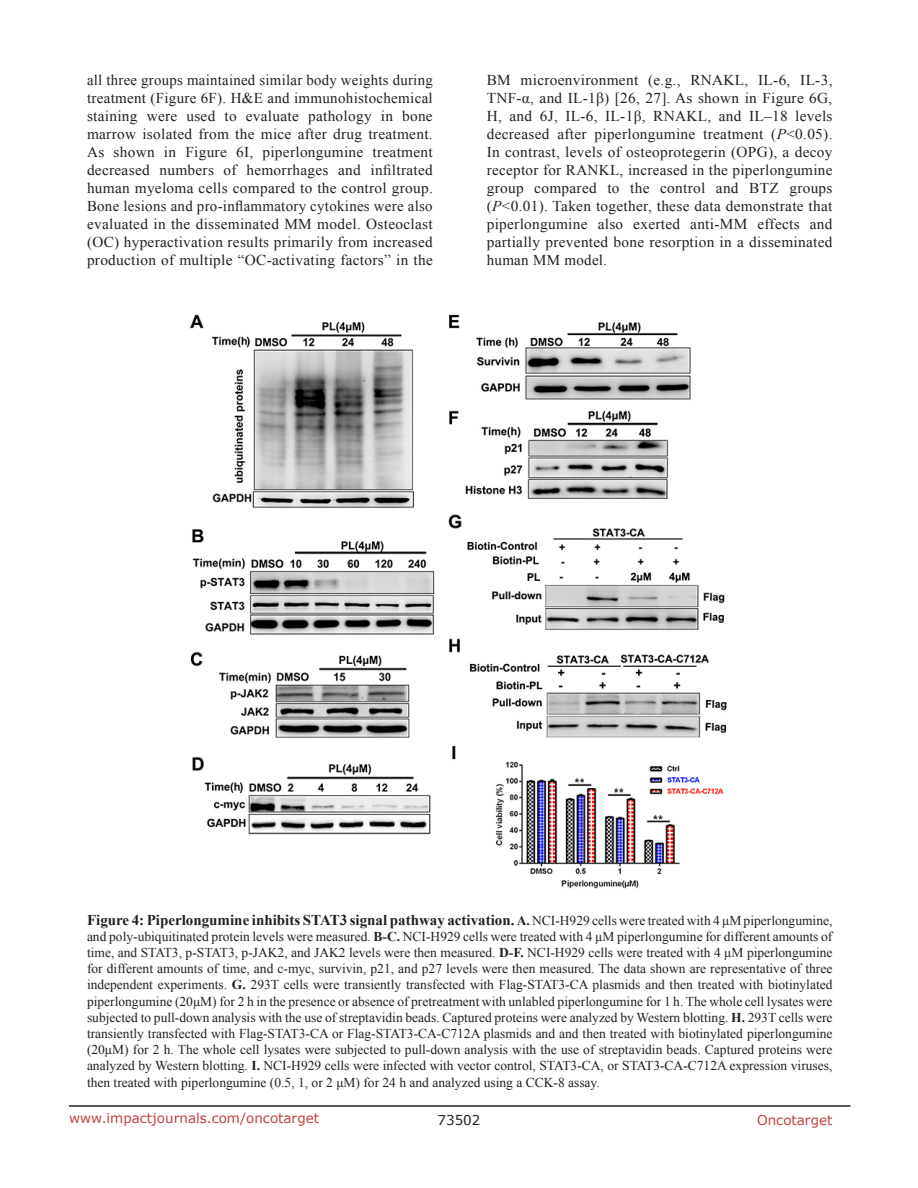
<style>
.page{position:relative;width:918px;height:1188px;background:#fff}
.page>*{position:absolute;margin:0;border:0;box-sizing:border-box;transform-origin:0 0}
.BodyText{font:15px/18px "Times New Roman";letter-spacing:.02em;color:#231f20;text-align:justify}
.figuretext{font:700 15px "Times New Roman";color:#231f20}
.figuretext-2{font:13.5px/16.2px "Times New Roman";color:#231f20;text-align:justify}
.t1{font:13.5px "Verdana";color:#c24141}
.t2{font:13.5px "Verdana";color:#231f20}
.s1{font-style:italic}
.s2{font-size:13.5px}
.s3{font-weight:400;font-size:13.5px}
.s4{font-weight:700}
</style>
<div class="page">
<hr style="left:69px;top:1105px;width:781px;height:2px;background:#231f20">
<img style="left:190px;top:314px;width:537px;height:575px">
<p class="BodyText" style="left:87px;top:71px;width:347px">all three groups maintained similar body weights during treatment (Figure 6F). H&amp;E and immunohistochemical staining were used to evaluate pathology in bone marrow isolated from the mice after drug treatment.<br>As shown in Figure 6I, piperlongumine treatment decreased numbers of hemorrhages and infiltrated human myeloma cells compared to the control group.<br>Bone lesions and pro-inflammatory cytokines were also evaluated in the disseminated MM model. Osteoclast (OC) hyperactivation results primarily from increased production of multiple “OC-activating factors” in the</p>
<p class="BodyText" style="left:487px;top:71px;width:347px">BM microenvironment (e.g., RNAKL, IL-6, IL-3, TNF-α, and IL-1β) [26, 27]. As shown in Figure 6G, H, and 6J, IL-6, IL-1β, RNAKL, and IL–18 levels decreased after piperlongumine treatment (<span class="s1">P</span>&lt;0.05).<br>In contrast, levels of osteoprotegerin (OPG), a decoy receptor for RANKL, increased in the piperlongumine group compared to the control and BTZ groups (<span class="s1">P</span>&lt;0.01). Taken together, these data demonstrate that piperlongumine also exerted anti-MM effects and partially prevented bone resorption in a disseminated human MM model.</p>
<p class="figuretext" style="left:87px;top:909px;width:747px">Figure 4: Piperlongumine inhibits STAT3 signal pathway activation. <span class="s2">A.</span> <span class="s3">NCI-H929 cells were treated with 4 μM piperlongumine,</span></p>
<p class="figuretext-2" style="left:87px;top:928px;width:747px">and poly-ubiquitinated protein levels were measured. <span class="s4">B-C.</span> NCI-H929 cells were treated with 4 μM piperlongumine for different amounts of time, and STAT3, p-STAT3, p-JAK2, and JAK2 levels were then measured. <span class="s4">D-F.</span> NCI-H929 cells were treated with 4 μM piperlongumine for different amounts of time, and c-myc, survivin, p21, and p27 levels were then measured. The data shown are representative of three independent experiments. <span class="s4">G.</span> 293T cells were transiently transfected with Flag-STAT3-CA plasmids and then treated with biotinylated piperlongumine (20μM) for 2 h in the presence or absence of pretreatment with unlabled piperlongumine for 1 h. The whole cell lysates were subjected to pull-down analysis with the use of streptavidin beads. Captured proteins were analyzed by Western blotting. <span class="s4">H.</span> 293T cells were transiently transfected with Flag-STAT3-CA or Flag-STAT3-CA-C712A plasmids and and then treated with biotinylated piperlongumine (20μM) for 2 h. The whole cell lysates were subjected to pull-down analysis with the use of streptavidin beads. Captured proteins were analyzed by Western blotting. <span class="s4">I.</span> NCI-H929 cells were infected with vector control, STAT3-CA, or STAT3-CA-C712A expression viruses, then treated with piperlongumine (0.5, 1, or 2 μM) for 24 h and analyzed using a CCK-8 assay.</p>
<p class="t1" style="left:69px;top:1109px;width:252px">www.impactjournals.com/oncotarget</p>
<p class="t2" style="left:438px;top:1111px;width:44px">73502</p>
<p class="t1" style="left:757px;top:1111px;width:77px">Oncotarget</p>
</div>
